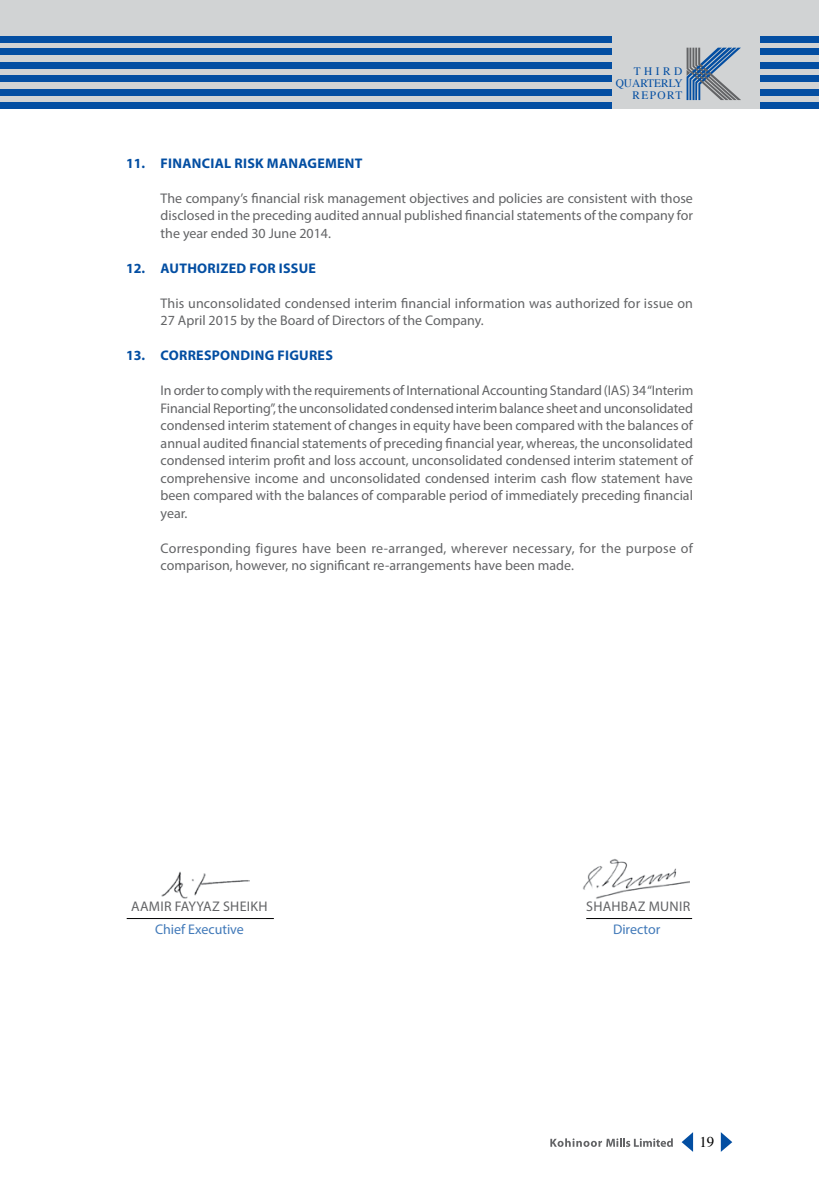
<style>
.page{position:relative;width:819px;height:1197px;background:#fff}
.page>*{position:absolute;margin:0;border:0;box-sizing:border-box;transform-origin:0 0}
.t1{font:14.88px "Times";color:#000}
.t2{font:14px/17.5px "Myriad Pro";color:#636466;text-align:justify}
.t3{font:700 14px "Myriad Pro";letter-spacing:.015em;color:#034ea2}
.t4{font:14px "Myriad Pro";color:#427ab9}
.t5{font:14px "Myriad Pro";letter-spacing:.02em;color:#636466}
.t6{font:11.38px/12.2px "Times";letter-spacing:.035em;color:#034ea2;text-align:right}
</style>
<div class="page">
<div style="left:0;top:0;width:819px;height:109px;background:#d1d3d4"></div>
<div style="left:0;top:36px;width:611px;height:6px;background:#034ea2"></div>
<div style="left:0;top:49px;width:611px;height:6px;background:#034ea2"></div>
<div style="left:0;top:62px;width:611px;height:7px;background:#034ea2"></div>
<div style="left:0;top:75px;width:611px;height:7px;background:#034ea2"></div>
<div style="left:0;top:89px;width:611px;height:7px;background:#034ea2"></div>
<div style="left:0;top:102px;width:611px;height:7px;background:#034ea2"></div>
<div style="left:760px;top:36px;width:59px;height:6px;background:#034ea2"></div>
<div style="left:760px;top:49px;width:59px;height:6px;background:#034ea2"></div>
<div style="left:760px;top:62px;width:59px;height:7px;background:#034ea2"></div>
<div style="left:760px;top:75px;width:59px;height:7px;background:#034ea2"></div>
<div style="left:760px;top:89px;width:59px;height:7px;background:#034ea2"></div>
<div style="left:760px;top:102px;width:59px;height:7px;background:#034ea2"></div>
<svg style="left:687px;top:48px;width:54px;height:52px"></svg>
<svg style="left:721px;top:1132px;width:11px;height:20px"></svg>
<svg style="left:682px;top:1132px;width:11px;height:20px"></svg>
<svg style="left:550px;top:1138px;width:123px;height:9px"></svg>
<hr style="left:586px;top:918px;width:106px;height:1px;background:#000">
<hr style="left:127px;top:918px;width:147px;height:1px;background:#000">
<img style="left:161px;top:871px;width:89px;height:28px">
<img style="left:583px;top:859px;width:107px;height:40px">
<p class="t6" style="left:616px;top:64px;width:69px">THIRD<br>QUARTERLY<br>REPORT</p>
<p class="t3" style="left:126px;top:154px;width:29px">11. FINANCIA</p>
<p class="t3" style="left:224px;top:154px;width:65px">L RISK MANAGE</p>
<p class="t3" style="left:325px;top:154px;width:22px">MENT</p>
<p class="t2" style="left:161px;top:189px;width:534px">The company’s financial risk management objectives and policies are consistent with those disclosed in the preceding audited annual published financial statements of the company for the year ended 30 June 2014.</p>
<p class="t3" style="left:126px;top:259px;width:31px">12. AUT</p>
<p class="t3" style="left:187px;top:259px;width:72px">HORIZED FOR</p>
<p class="t3" style="left:279px;top:259px;width:9px">ISSUE</p>
<p class="t2" style="left:161px;top:294px;width:534px">This unconsolidated condensed interim financial information was authorized for issue on<br>27 April 2015 by the Board of Directors of the Company.</p>
<p class="t3" style="left:126px;top:346px;width:30px">13. CORRESPONDING</p>
<p class="t3" style="left:277px;top:346px;width:9px">FIGURES</p>
<p class="t2" style="left:161px;top:382px;width:534px">In order to comply with the requirements of International Accounting Standard (IAS) 34 “Interim Financial Reporting”,the unconsolidatedcondensedinterimbalance sheet andunconsolidated condensed interim statement of changes in equity have been compared with the balances of annual audited financial statements of preceding financial year, whereas, the unconsolidated condensed interim profit and loss account, unconsolidated condensed interim statement of comprehensive income and unconsolidated condensed interim cash flow statement have been compared with the balances of comparable period of immediately preceding financial year.</p>
<p class="t2" style="left:161px;top:539px;width:534px">Corresponding figures have been re-arranged, wherever necessary, for the purpose of comparison, however, no significant re-arrangements have been made.</p>
<p class="t5" style="left:131px;top:898px;width:138px">AAMIR FAYYAZ SHEIKH</p>
<p class="t2" style="left:586px;top:898px;width:16px">Shahbaz</p>
<p class="t2" style="left:649px;top:898px;width:20px">Munir</p>
<p class="t4" style="left:155px;top:921px;width:90px">Chief Executive</p>
<p class="t4" style="left:613px;top:921px;width:49px">Director</p>
<p class="t1" style="left:699px;top:1129px;width:16px">19</p>
</div>
